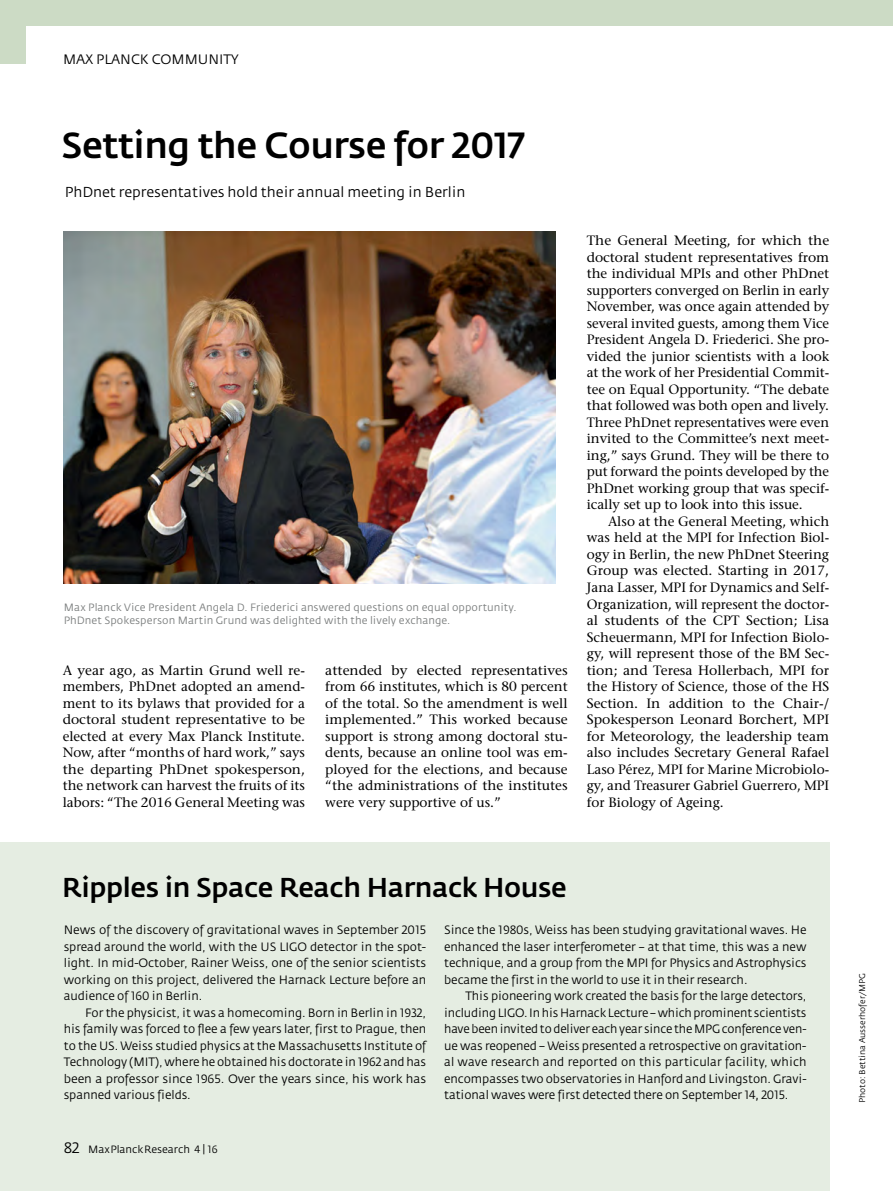
<style>
.page{position:relative;width:893px;height:1191px;background:#fff}
.page>*{position:absolute;margin:0;border:0;box-sizing:border-box;transform-origin:0 0}
.t1{font:500 36px "Fedra Sans";letter-spacing:-.015em;color:#000}
.t2{font:500 27px "Fedra Sans";letter-spacing:-.015em;color:#000}
.t3{font:14.25px "Fedra Sans";color:#000}
.t4{font:13.5px/16.5px "Stone Serif";color:#000;text-align:justify}
.t5{font:13.5px "Fedra Sans";color:#000}
.t6{font:12px "Fedra Sans";letter-spacing:-.005em;color:#000}
.t7{font:12px "Fedra Sans";letter-spacing:-.005em;color:#000;scale:.96 1}
.t8{font:10.5px/13.5px "Fedra Sans";letter-spacing:.005em;color:#7a7d7d}
.t9{font:10.5px "Fedra Sans";color:#000}
.t10{font:8.25px "Fedra Sans";color:#000}
.s1{font-family:"Fedra Sans Medium SC";font-weight:400}
.s2{font-family:"Fedra Sans Book SC"}
.s3{font-family:"Fedra Sans Book SC";font-size:15px}
</style>
<div class="page">
<div style="left:0;top:842px;width:829px;height:349px;background:#e5ede2"></div>
<img style="left:64px;top:232px;width:492px;height:352px">
<div style="left:0;top:0;width:26px;height:64px;background:#ccdbc5"></div>
<div style="left:0;top:0;width:893px;height:26px;background:#ccdbc5"></div>
<p class="t5" style="left:63px;top:52px;width:177px">MAX PLANCK COMMUNITY</p>
<p class="t1" style="left:62px;top:124px;width:465px">Setting the Course for <span class="s1">2017</span></p>
<p class="t3" style="left:65px;top:185px;width:402px">PhDnet representatives hold their annual meeting in Berlin</p>
<p class="t8" style="left:64px;top:601px;width:454px">Max Planck Vice President Angela D. Friederici answered questions on equal opportunity.<br>PhDnet Spokesperson Martin Grund was delighted with the lively exchange.</p>
<p class="t4" style="left:63px;top:661px;width:244px">A year ago, as Martin Grund well re&shy;members, PhDnet adopted an amend&shy;ment to its bylaws that provided for a doctoral student representative to be elected at every Max Planck Institute.<br>Now, after “months of hard work,” says the departing PhDnet spokesperson, the network can harvest the fruits of its labors: “The 2016 General Meeting was</p>
<p class="t4" style="left:325px;top:661px;width:244px">attended by elected representatives from 66 institutes, which is 80 percent of the total. So the amendment is well implemented.” This worked because support is strong among doctoral stu&shy;dents, because an online tool was em&shy;ployed for the elections, and because “the administrations of the institutes were very supportive of us.”</p>
<p class="t4" style="left:587px;top:232px;width:244px">The General Meeting, for which the</p>
<p class="t4" style="left:587px;top:249px;width:244px">doctoral student representatives from</p>
<p class="t4" style="left:587px;top:265px;width:244px">the individual MPIs and other PhDnet</p>
<p class="t4" style="left:587px;top:282px;width:244px">supporters converged on Berlin in early</p>
<p class="t4" style="left:587px;top:298px;width:244px">November, was once again attended by</p>
<p class="t4" style="left:587px;top:315px;width:244px">several invited guests, among them Vice</p>
<p class="t4" style="left:587px;top:331px;width:244px">President Angela D. Friederici. She pro-</p>
<p class="t4" style="left:587px;top:348px;width:244px">vided the junior scientists with a look</p>
<p class="t4" style="left:587px;top:364px;width:244px">at the work of her Presidential Commit-</p>
<p class="t4" style="left:587px;top:381px;width:244px">tee on Equal Opportunity. “The debate</p>
<p class="t4" style="left:587px;top:397px;width:244px">that followed was both open and lively.</p>
<p class="t4" style="left:587px;top:414px;width:244px">Three PhDnet representatives were even</p>
<p class="t4" style="left:587px;top:430px;width:244px">invited to the Committee’s next meet-</p>
<p class="t4" style="left:587px;top:447px;width:244px">ing,” says Grund. They will be there to</p>
<p class="t4" style="left:587px;top:463px;width:244px">put forward the points developed by the</p>
<p class="t4" style="left:587px;top:480px;width:244px">PhDnet working group that was specif-</p>
<p class="t4" style="left:587px;top:496px;width:217px">ically set up to look into this issue.</p>
<p class="t4" style="left:608px;top:513px;width:223px">Also at the General Meeting, which</p>
<p class="t4" style="left:587px;top:529px;width:244px">was held at the MPI for Infection Biol-</p>
<p class="t4" style="left:587px;top:546px;width:244px">ogy in Berlin, the new PhDnet Steering</p>
<p class="t4" style="left:587px;top:562px;width:244px">Group was elected. Starting in 2017,</p>
<p class="t4" style="left:587px;top:579px;width:244px">Jana Lasser, MPI for Dynamics and Self-</p>
<p class="t4" style="left:587px;top:595px;width:244px">Organization, will represent the doctor-</p>
<p class="t4" style="left:587px;top:612px;width:244px">al students of the CPT Section; Lisa</p>
<p class="t4" style="left:587px;top:628px;width:244px">Scheuermann, MPI for Infection Biolo-</p>
<p class="t4" style="left:587px;top:645px;width:244px">gy, will represent those of the BM Sec-</p>
<p class="t4" style="left:587px;top:661px;width:244px">tion; and Teresa Hollerbach, MPI for</p>
<p class="t4" style="left:587px;top:678px;width:244px">the History of Science, those of the HS</p>
<p class="t4" style="left:587px;top:694px;width:244px">Section. In addition to the Chair-/</p>
<p class="t4" style="left:587px;top:711px;width:244px">Spokesperson Leonard Borchert, MPI</p>
<p class="t4" style="left:587px;top:727px;width:244px">for Meteorology, the leadership team</p>
<p class="t4" style="left:587px;top:744px;width:244px">also includes Secretary General Rafael</p>
<p class="t4" style="left:587px;top:760px;width:244px">Laso Pérez, MPI for Marine Microbiolo-</p>
<p class="t4" style="left:587px;top:777px;width:244px">gy, and Treasurer Gabriel Guerrero, MPI</p>
<p class="t4" style="left:587px;top:793px;width:138px">for Biology of Ageing.</p>
<p class="t2" style="left:62px;top:871px;width:506px">Ripples in Space Reach Harnack House</p>
<p class="t6" style="left:64px;top:923px;width:364px">News of the discovery of gravitational waves in September <span class="s2">2015</span></p>
<p class="t6" style="left:64px;top:940px;width:364px">spread around the world, with the US LIGO detector in the spot-</p>
<p class="t6" style="left:64px;top:956px;width:364px">light. In mid-October, Rainer Weiss, one of the senior scientists</p>
<p class="t6" style="left:64px;top:973px;width:364px">working on this project, delivered the Harnack Lecture before an</p>
<p class="t6" style="left:64px;top:989px;width:140px">audience of <span class="s2">160</span> in Berlin.</p>
<p class="t6" style="left:85px;top:1006px;width:343px">For the physicist, it was a homecoming. Born in Berlin in <span class="s2">1932</span>,</p>
<p class="t6" style="left:64px;top:1022px;width:364px">his family was forced to flee a few years later, first to Prague, then</p>
<p class="t6" style="left:64px;top:1039px;width:364px">to the US. Weiss studied physics at the Massachusetts Institute of</p>
<p class="t6" style="left:64px;top:1055px;width:364px">Technology (MIT), where he obtained his doctorate in <span class="s2">1962</span> and has</p>
<p class="t6" style="left:64px;top:1072px;width:364px">been a professor since <span class="s2">1965</span>. Over the years since, his work has</p>
<p class="t6" style="left:64px;top:1088px;width:129px">spanned various fields.</p>
<p class="t9" style="left:64px;top:1144px;width:156px"><span class="s3">82</span> MaxPlanckResearch <span class="s2">4 | 16</span></p>
<p class="t6" style="left:444px;top:923px;width:364px">Since the <span class="s2">1980</span>s, Weiss has been studying gravitational waves. He</p>
<p class="t6" style="left:444px;top:940px;width:364px">enhanced the laser interferometer – at that time, this was a new</p>
<p class="t6" style="left:444px;top:956px;width:364px">technique, and a group from the MPI for Physics and Astrophysics</p>
<p class="t6" style="left:444px;top:973px;width:305px">became the first in the world to use it in their research.</p>
<p class="t6" style="left:465px;top:989px;width:343px">This pioneering work created the basis for the large detectors,</p>
<p class="t6" style="left:444px;top:1006px;width:364px">including LIGO. In his Harnack Lecture – which prominent scientists</p>
<p class="t7" style="left:444px;top:1022px;width:379px">have been invited to deliver each year since the MPG conference ven-</p>
<p class="t6" style="left:444px;top:1039px;width:364px">ue was reopened – Weiss presented a retrospective on gravitation-</p>
<p class="t6" style="left:444px;top:1055px;width:364px">al wave research and reported on this particular facility, which</p>
<p class="t6" style="left:444px;top:1072px;width:364px">encompasses two observatories in Hanford and Livingston. Gravi-</p>
<p class="t6" style="left:444px;top:1088px;width:346px">tational waves were first detected there on September <span class="s2">14, 2015</span>.</p>
<p class="t10" style="left:858px;top:1102px;width:131px;rotate:-90deg">Photo: Bettina Ausserhofer/MPG</p>
</div>
